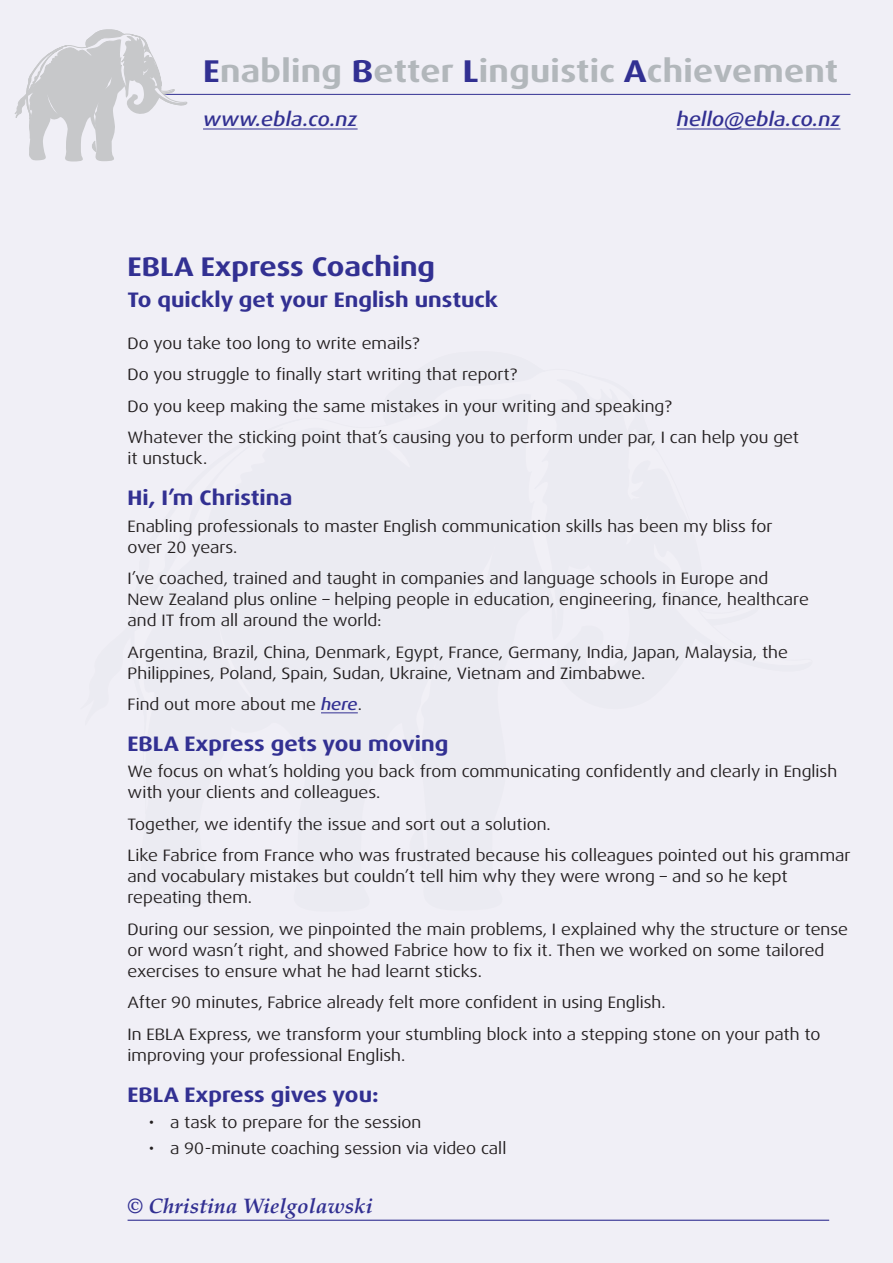
<style>
.page{position:relative;width:893px;height:1263px;background:#f0eff6}
.page>*{position:absolute;margin:0;border:0;box-sizing:border-box;transform-origin:0 0}
.t1{font:700 expanded 31.5px "Dax Pro";letter-spacing:.01em;color:#b2b7bb}
.Head_1{font:700 expanded 27px "Dax Pro";color:#323092}
.Head_3{font:700 expanded 21px "Dax Pro";color:#323092}
.t2{font:italic 700 21px "Palatino LT Std";color:#323092}
.t3{font:italic 500 expanded 19.5px "Dax Pro";letter-spacing:.01em;color:#323092}
.Body{font:expanded 16.5px/21px "Dax Pro";color:#231f20}
.s1{color:#323092}
.s2{font-weight:500;font-style:italic;color:#323092}
</style>
<div class="page">
<hr style="left:153px;top:94px;width:697px;height:1px;background:#323092">
<svg style="left:14px;top:29px;width:174px;height:132px"></svg>
<hr style="left:677px;top:129px;width:163px;height:1px;background:#323092">
<hr style="left:203px;top:129px;width:155px;height:1px;background:#323092">
<hr style="left:128px;top:1220px;width:701px;height:1px;background:#323092">
<hr style="left:321px;top:712px;width:37px;height:1px;background:#323092">
<h1 class="t1" style="left:203px;top:51px;width:636px"><span class="s1">E</span>nabling <span class="s1">B</span>etter <span class="s1">L</span>inguistic <span class="s1">A</span>chievement</h1>
<p class="t3" style="left:203px;top:107px;width:156px">www.ebla.co.nz</p>
<p class="t3" style="left:677px;top:107px;width:165px">hello@ebla.co.nz</p>
<p class="Head_1" style="left:128px;top:250px;width:309px">EBLA Express Coaching</p>
<p class="Head_3" style="left:128px;top:286px;width:372px">To quickly get your English unstuck</p>
<p class="Body" style="left:128px;top:333px;width:293px">Do you take too long to write emails?</p>
<p class="Body" style="left:128px;top:364px;width:391px">Do you struggle to finally start writing that report?</p>
<p class="Body" style="left:128px;top:396px;width:546px">Do you keep making the same mistakes in your writing and speaking?</p>
<p class="Body" style="left:128px;top:427px;width:673px">Whatever the sticking point that’s causing you to perform under par, I can help you get it unstuck.</p>
<p class="Head_3" style="left:128px;top:484px;width:166px">Hi, I’m Christina</p>
<p class="Body" style="left:128px;top:515px;width:646px">Enabling professionals to master English communication skills has been my bliss for over 20 years.</p>
<p class="Body" style="left:128px;top:568px;width:683px">I’ve coached, trained and taught in companies and language schools in Europe and<br>New Zealand plus online – helping people in education, engineering, finance, healthcare and IT from all around the world:</p>
<p class="Body" style="left:128px;top:641px;width:662px">Argentina, Brazil, China, Denmark, Egypt, France, Germany, India, Japan, Malaysia, the<br>Philippines, Poland, Spain, Sudan, Ukraine, Vietnam and Zimbabwe.</p>
<p class="Body" style="left:128px;top:694px;width:236px">Find out more about me <span class="s2">here</span>.</p>
<p class="Head_3" style="left:128px;top:730px;width:322px">EBLA Express gets you moving</p>
<p class="Body" style="left:128px;top:761px;width:711px">We focus on what’s holding you back from communicating confidently and clearly in English with your clients and colleagues.</p>
<p class="Body" style="left:128px;top:814px;width:425px">Together, we identify the issue and sort out a solution.</p>
<p class="Body" style="left:128px;top:845px;width:724px">Like Fabrice from France who was frustrated because his colleagues pointed out his grammar and vocabulary mistakes but couldn’t tell him why they were wrong – and so he kept repeating them.</p>
<p class="Body" style="left:128px;top:919px;width:722px">During our session, we pinpointed the main problems, I explained why the structure or tense or word wasn’t right, and showed Fabrice how to fix it. Then we worked on some tailored exercises to ensure what he had learnt sticks.</p>
<p class="Body" style="left:128px;top:992px;width:539px">After 90 minutes, Fabrice already felt more confident in using English.</p>
<p class="Body" style="left:128px;top:1024px;width:694px">In EBLA Express, we transform your stumbling block into a stepping stone on your path to improving your professional English.</p>
<p class="Head_3" style="left:128px;top:1081px;width:253px">EBLA Express gives you:</p>
<p class="Body" style="left:149px;top:1112px;width:274px">• a task to prepare for the session</p>
<p class="Body" style="left:149px;top:1138px;width:359px">• a 90-minute coaching session via video call</p>
<p class="t2" style="left:128px;top:1194px;width:247px">© Christina Wielgolawski</p>
</div>
